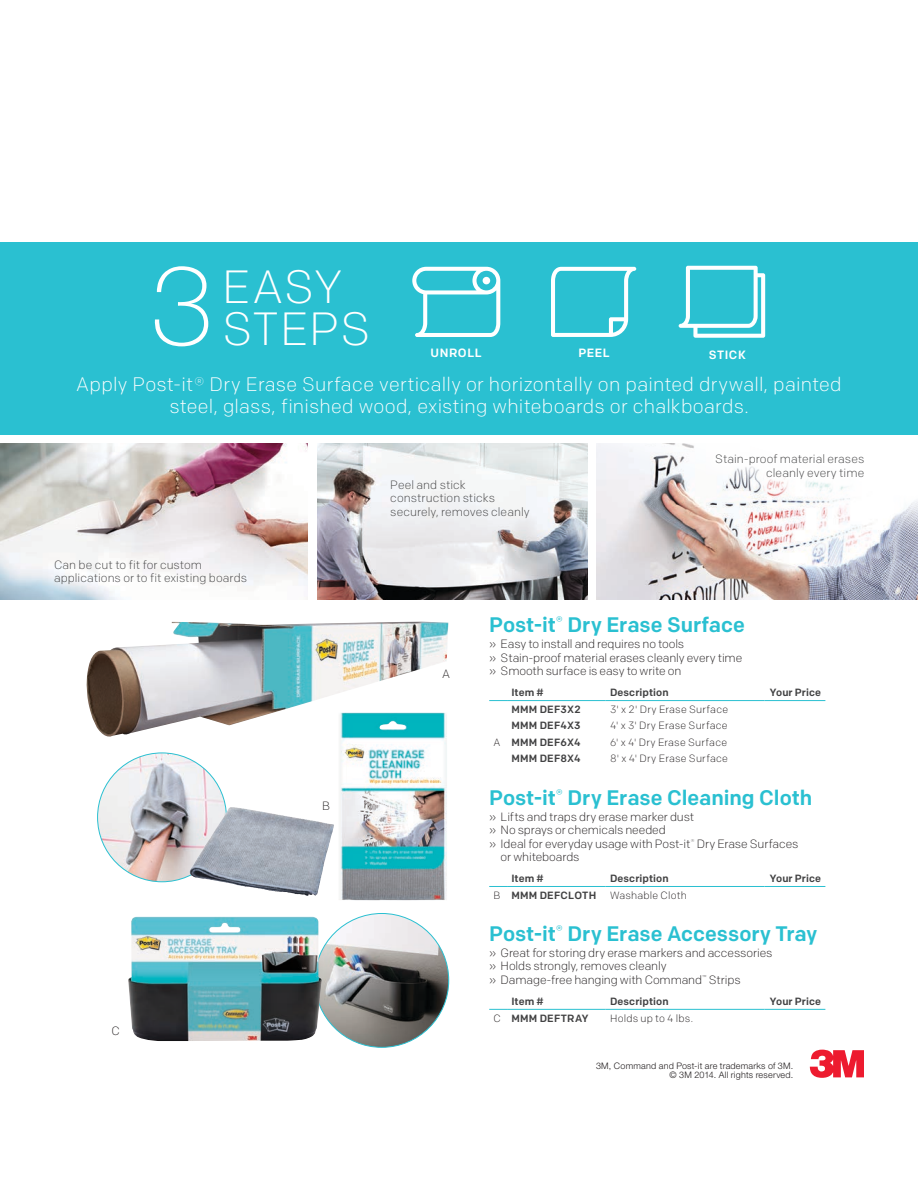
<style>
.page{position:relative;width:918px;height:1188px;background:#fff}
.page>*{position:absolute;margin:0;border:0;box-sizing:border-box;transform-origin:0 0}
.t1{font:100 112.2px "Helvetica Neue";color:#fff}
.t2{font:300 46.5px/42px "Colfax";letter-spacing:.02em;color:#fff}
.t3{font:500 21px "Colfax";letter-spacing:-.005em;color:#2ac0d1}
.t4{font:300 19.5px/22.5px "Colfax";letter-spacing:.01em;color:#fff;text-align:center}
.t5{font:300 12px/13.5px "Colfax";letter-spacing:-.01em;color:#231f20}
.t6{font:300 12px/13.5px "Colfax";color:#414142}
.t7{font:500 12px "Colfax";letter-spacing:.05em;color:#fff}
.t8{font:500 10.5px "Colfax";letter-spacing:.01em;color:#414142}
.t9{font:300 10.5px "Colfax";letter-spacing:.02em;color:#231f20}
.t10{font:300 9px/9px "Helvetica Neue LT Std";letter-spacing:.02em;color:#231f20;text-align:right}
.s1{font-weight:300;color:#231f20}
</style>
<div class="page">
<img style="left:98px;top:753px;width:128px;height:129px;border-radius:64px">
<img style="left:86px;top:622px;width:362px;height:115px">
<img style="left:338px;top:713px;width:109px;height:187px">
<img style="left:202px;top:807px;width:29px;height:44px">
<svg style="left:489px;top:700px;width:18px;height:1px"></svg>
<hr style="left:507px;top:700px;width:99px;height:1px;background:#2ac0d1">
<hr style="left:606px;top:700px;width:158px;height:1px;background:#2ac0d1">
<hr style="left:764px;top:700px;width:61px;height:1px;background:#2ac0d1">
<svg style="left:489px;top:886px;width:18px;height:1px"></svg>
<hr style="left:507px;top:886px;width:99px;height:1px;background:#2ac0d1">
<hr style="left:606px;top:886px;width:158px;height:1px;background:#2ac0d1">
<hr style="left:764px;top:886px;width:61px;height:1px;background:#2ac0d1">
<svg style="left:489px;top:1009px;width:18px;height:1px"></svg>
<hr style="left:507px;top:1009px;width:99px;height:1px;background:#2ac0d1">
<hr style="left:606px;top:1009px;width:158px;height:1px;background:#2ac0d1">
<hr style="left:764px;top:1009px;width:61px;height:1px;background:#2ac0d1">
<svg style="left:810px;top:1050px;width:54px;height:28px"></svg>
<img style="left:315px;top:913px;width:134px;height:134px;border-radius:67px">
<img style="left:128px;top:917px;width:194px;height:124px">
<div style="left:0;top:242px;width:918px;height:193px;background:#2ac0d1"></div>
<img style="left:317px;top:443px;width:270px;height:156px">
<img style="left:0;top:443px;width:308px;height:156px">
<img style="left:597px;top:443px;width:321px;height:156px">
<div style="left:692px;top:432px;width:195px;height:68px;background:#fff"></div>
<svg style="left:412px;top:267px;width:88px;height:70px"></svg>
<div style="left:483px;top:277px;width:7px;height:7px;background:#fff;border-radius:50%"></div>
<svg style="left:551px;top:267px;width:85px;height:70px"></svg>
<svg style="left:679px;top:266px;width:86px;height:72px"></svg>
<h1 class="t1" style="left:151px;top:220px;width:64px">3</h1>
<h2 class="t2" style="left:222px;top:266px;width:150px">EASY<br>STEPS</h2>
<p class="t7" style="left:430px;top:346px;width:53px">UNROLL</p>
<p class="t7" style="left:578px;top:346px;width:33px">PEEL</p>
<p class="t7" style="left:709px;top:347px;width:38px">STICK</p>
<h3 class="t4" style="left:76px;top:373px;width:767px">Apply Post-it® Dry Erase Surface vertically or horizontally on painted drywall, painted steel, glass, finished wood, existing whiteboards or chalkboards.</h3>
<p class="t6" style="left:54px;top:558px;width:195px">Can be cut to fit for custom applications or to fit existing boards</p>
<p class="t5" style="left:112px;top:1024px;width:10px">C</p>
<p class="t5" style="left:322px;top:799px;width:9px">B</p>
<p class="t6" style="left:390px;top:478px;width:141px">Peel and stick construction sticks securely, removes cleanly</p>
<p class="t6" style="left:715px;top:452px;width:151px;text-align:right">Stain-proof material erases cleanly every time</p>
<p class="t5" style="left:442px;top:667px;width:9px">A</p>
<h3 class="t3" style="left:489px;top:612px;width:257px">Post-it<sup>®</sup> Dry Erase Surface</h3>
<p class="t5" style="left:489px;top:637px;width:255px">» Easy to install and requires no tools<br>» Stain-proof material erases cleanly every time » Smooth surface is easy to write on</p>
<p class="t8" style="left:511px;top:686px;width:34px">Item #</p>
<p class="t8" style="left:610px;top:686px;width:60px">Description</p>
<p class="t8" style="left:770px;top:686px;width:53px">Your Price</p>
<p class="t8" style="left:511px;top:703px;width:71px">MMM DEF3X2</p>
<p class="t9" style="left:610px;top:703px;width:120px">3' x 2' Dry Erase Surface</p>
<p class="t8" style="left:511px;top:719px;width:71px">MMM DEF4X3</p>
<p class="t9" style="left:610px;top:719px;width:119px">4' x 3' Dry Erase Surface</p>
<p class="t8" style="left:494px;top:736px;width:88px"><span class="s1">A</span> MMM DEF6X4</p>
<p class="t9" style="left:610px;top:736px;width:119px">6' x 4' Dry Erase Surface</p>
<p class="t8" style="left:511px;top:752px;width:71px">MMM DEF8X4</p>
<p class="t9" style="left:610px;top:752px;width:119px">8' x 4' Dry Erase Surface</p>
<h3 class="t3" style="left:489px;top:785px;width:325px">Post-it<sup>®</sup> Dry Erase Cleaning Cloth</h3>
<p class="t5" style="left:489px;top:810px;width:206px">» Lifts and traps dry erase marker dust</p>
<p class="t5" style="left:489px;top:823px;width:178px">» No sprays or chemicals needed</p>
<p class="t5" style="left:489px;top:837px;width:311px">» Ideal for everyday usage with Post-it<sup>®</sup> Dry Erase Surfaces</p>
<p class="t5" style="left:501px;top:850px;width:80px">or whiteboards</p>
<p class="t8" style="left:511px;top:872px;width:34px">Item #</p>
<p class="t8" style="left:610px;top:872px;width:60px">Description</p>
<p class="t8" style="left:770px;top:872px;width:53px">Your Price</p>
<p class="t8" style="left:494px;top:889px;width:104px"><span class="s1">B</span> MMM DEFCLOTH</p>
<p class="t9" style="left:610px;top:889px;width:78px">Washable Cloth</p>
<h3 class="t3" style="left:489px;top:921px;width:329px">Post-it<sup>®</sup> Dry Erase Accessory Tray</h3>
<p class="t5" style="left:489px;top:946px;width:285px">» Great for storing dry erase markers and accessories » Holds strongly, removes cleanly<br>» Damage-free hanging with Command<sup>™</sup> Strips</p>
<p class="t8" style="left:511px;top:995px;width:34px">Item #</p>
<p class="t8" style="left:610px;top:995px;width:60px">Description</p>
<p class="t8" style="left:770px;top:995px;width:53px">Your Price</p>
<p class="t8" style="left:494px;top:1011px;width:96px"><span class="s1">C</span> MMM DEFTRAY</p>
<p class="t9" style="left:610px;top:1011px;width:84px">Holds up to 4 lbs.</p>
<p class="t10" style="left:596px;top:1061px;width:199px">3M, Command and Post-it are trademarks of 3M. © 3M 2014. All rights reserved.</p>
</div>
